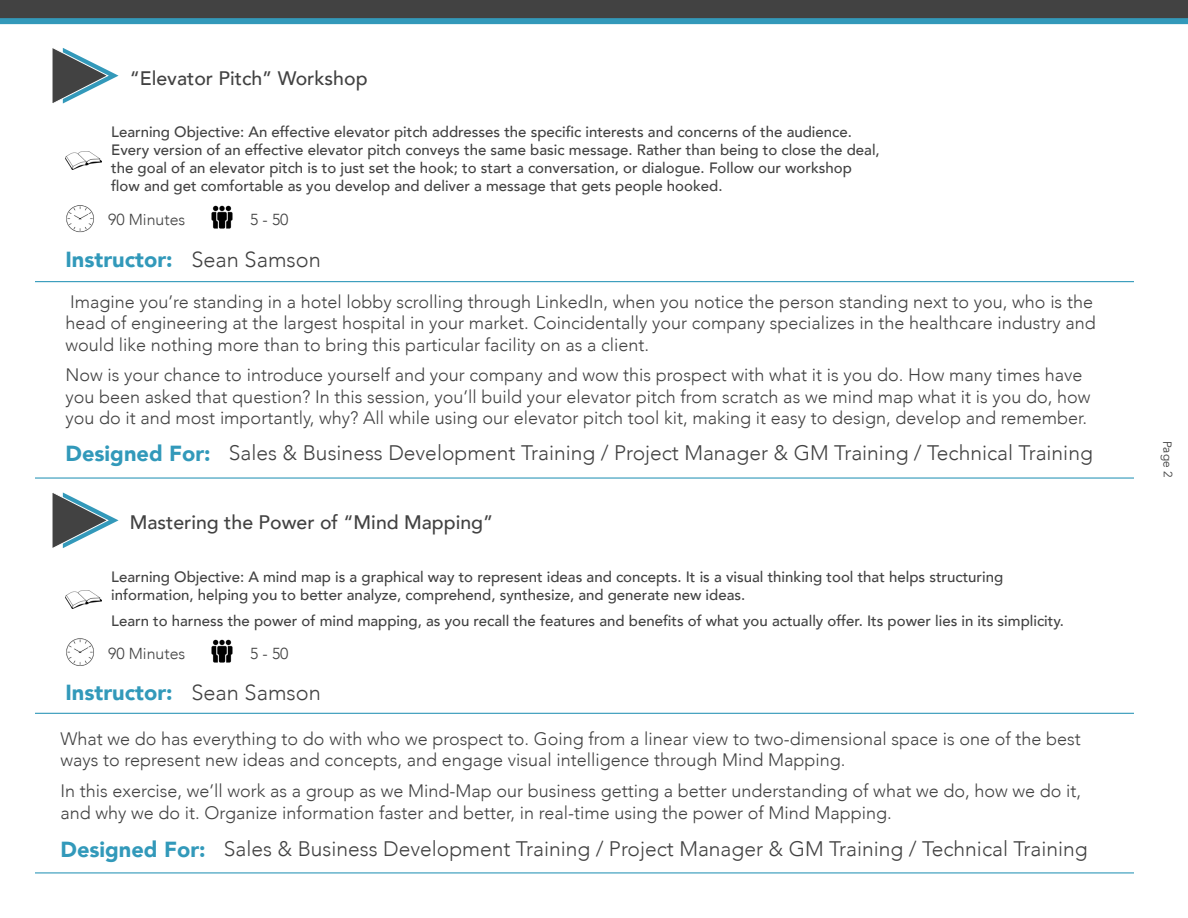
<style>
.page{position:relative;width:1188px;height:918px;background:#fff}
.page>*{position:absolute;margin:0;border:0;box-sizing:border-box;transform-origin:0 0}
.t1{font:900 21.75px "Avenir";color:#3299ba}
.t2{font:300 21.75px "Avenir";color:#424242}
.t3{font:300 21px "Avenir";color:#424242}
.t4{font:500 19.5px "Avenir";color:#424242}
.t5{font:300 18px/21.6px "Avenir";color:#424242}
.t6{font:300 15.9px "Avenir";color:#424242}
.t7{font:500 15px/18px "Avenir";color:#424242}
.t8{font:12px "Avenir";color:#424242}
</style>
<div class="page">
<svg style="left:52px;top:48px;width:67px;height:56px"></svg>
<img style="left:66px;top:151px;width:35px;height:19px">
<hr style="left:35px;top:281px;width:1099px;height:1px;background:#3299ba">
<hr style="left:35px;top:477px;width:1099px;height:2px;background:#3299ba">
<svg style="left:52px;top:492px;width:67px;height:56px"></svg>
<img style="left:66px;top:590px;width:35px;height:19px">
<hr style="left:35px;top:713px;width:1099px;height:1px;background:#3299ba">
<hr style="left:35px;top:872px;width:1099px;height:1px;background:#3299ba">
<svg style="left:0;top:0;width:1188px;height:24px;background:#3e575f"></svg>
<img style="left:211px;top:205px;width:22px;height:24px">
<img style="left:66px;top:205px;width:28px;height:28px">
<img style="left:211px;top:639px;width:22px;height:24px">
<img style="left:66px;top:638px;width:28px;height:28px">
<p class="t4" style="left:130px;top:62px;width:239px">“Elevator Pitch” Workshop</p>
<p class="t7" style="left:111px;top:122px;width:770px">Learning Objective: An effective elevator pitch addresses the specific interests and concerns of the audience.<br>Every version of an effective elevator pitch conveys the same basic message. Rather than being to close the deal, the goal of an elevator pitch is to just set the hook; to start a conversation, or dialogue. Follow our workshop flow and get comfortable as you develop and deliver a message that gets people hooked.</p>
<p class="t6" style="left:108px;top:210px;width:79px">90 Minutes</p>
<p class="t6" style="left:250px;top:210px;width:40px">5 - 50</p>
<p class="t1" style="left:66px;top:240px;width:109px">Instructor:</p>
<p class="t2" style="left:191px;top:246px;width:131px">Sean Samson</p>
<p class="t5" style="left:66px;top:291px;width:1032px">Imagine you’re standing in a hotel lobby scrolling through LinkedIn, when you notice the person standing next to you, who is the head of engineering at the largest hospital in your market. Coincidentally your company specializes in the healthcare industry and would like nothing more than to bring this particular facility on as a client.</p>
<p class="t5" style="left:66px;top:364px;width:1027px">Now is your chance to introduce yourself and your company and wow this prospect with what it is you do. How many times have you been asked that question? In this session, you’ll build your elevator pitch from scratch as we mind map what it is you do, how you do it and most importantly, why? All while using our elevator pitch tool kit, making it easy to design, develop and remember.</p>
<p class="t1" style="left:66px;top:435px;width:147px">Designed For:</p>
<p class="t3" style="left:229px;top:441px;width:866px">Sales &amp; Business Development Training / Project Manager &amp; GM Training / Technical Training</p>
<p class="t4" style="left:130px;top:505px;width:365px">Mastering the Power of “Mind Mapping”</p>
<p class="t7" style="left:111px;top:567px;width:894px">Learning Objective: A mind map is a graphical way to represent ideas and concepts. It is a visual thinking tool that helps structuring information, helping you to better analyze, comprehend, synthesize, and generate new ideas.</p>
<p class="t7" style="left:111px;top:611px;width:954px">Learn to harness the power of mind mapping, as you recall the features and benefits of what you actually offer. Its power lies in its simplicity.</p>
<p class="t6" style="left:108px;top:644px;width:79px">90 Minutes</p>
<p class="t6" style="left:250px;top:644px;width:40px">5 - 50</p>
<p class="t1" style="left:66px;top:674px;width:109px">Instructor:</p>
<p class="t2" style="left:191px;top:680px;width:131px">Sean Samson</p>
<p class="t5" style="left:60px;top:728px;width:1022px">What we do has everything to do with who we prospect to. Going from a linear view to two-dimensional space is one of the best ways to represent new ideas and concepts, and engage visual intelligence through Mind Mapping.</p>
<p class="t5" style="left:60px;top:780px;width:1022px">In this exercise, we’ll work as a group as we Mind-Map our business getting a better understanding of what we do, how we do it, and why we do it. Organize information faster and better, in real-time using the power of Mind Mapping.</p>
<p class="t1" style="left:60px;top:830px;width:147px">Designed For:</p>
<p class="t3" style="left:224px;top:836px;width:866px">Sales &amp; Business Development Training / Project Manager &amp; GM Training / Technical Training</p>
<p class="t8" style="left:1175px;top:440px;width:39px;rotate:89deg">Page 2</p>
</div>
